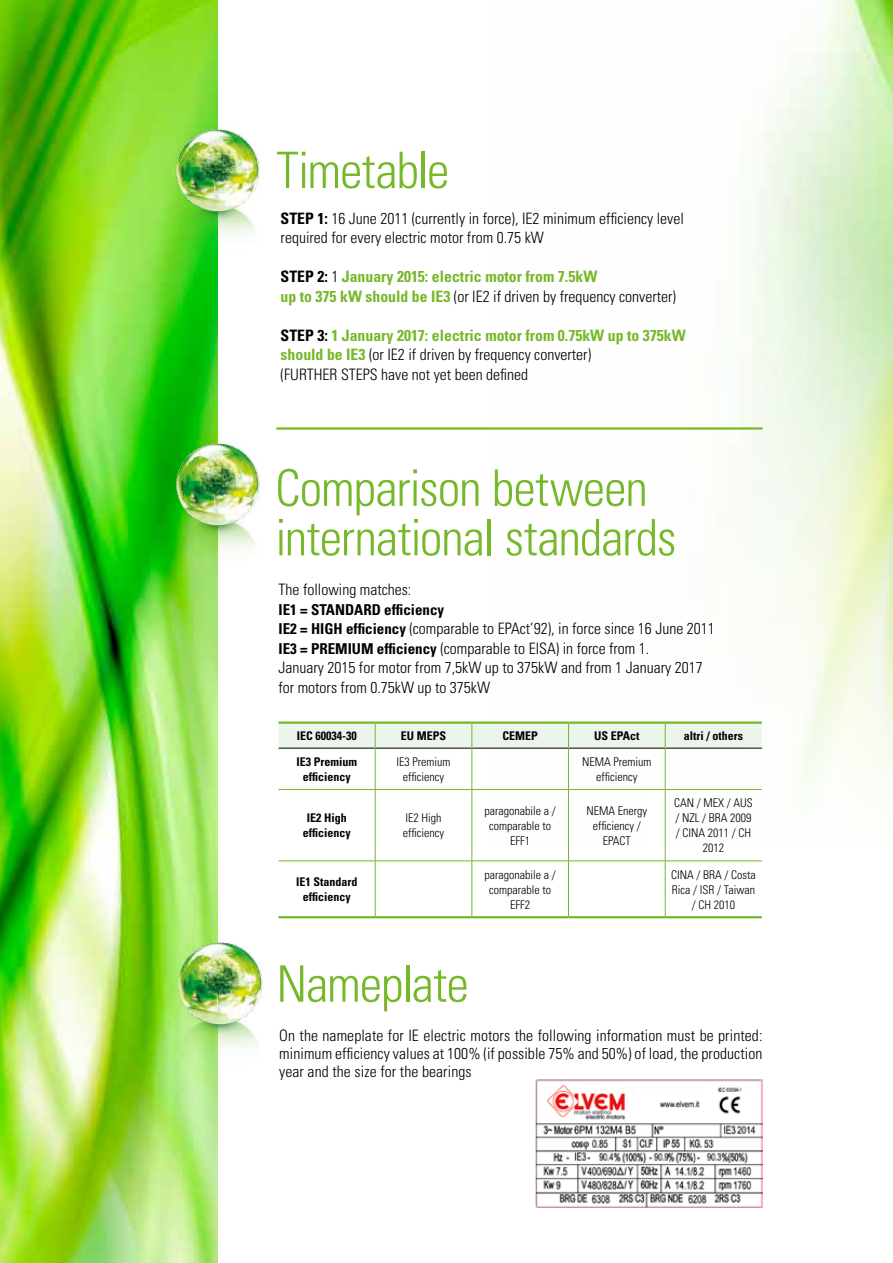
<style>
.page{position:relative;width:893px;height:1263px;background:#fff}
.page>*{position:absolute;margin:0;border:0;box-sizing:border-box;transform-origin:0 0}
.t1{font:300 condensed 50.4px/49.5px "Univers";letter-spacing:-.02em;color:#76b82a}
.t2{font:300 condensed 15.75px/19.5px "Univers";color:#000}
.t3{font:700 condensed 15.75px/19.5px "Univers";color:#76b82a}
.t4{font:700 condensed 15px "Univers";color:#000}
.t5{font:300 condensed 12px/15px "Univers";color:#000;text-align:center}
.t6{font:700 condensed 12px/15px "Univers";color:#000;text-align:center}
.s1{font-weight:700}
.s2{color:#000}
.s3{font-weight:300;color:#000}
.s4{font-weight:700;color:#76b82a}
.s5{font-weight:700;font-size:15px}
</style>
<div class="page">
<img style="left:0;top:0;width:217px;height:1263px">
<img style="left:569px;top:0;width:324px;height:844px">
<img style="left:168px;top:115px;width:92px;height:148px">
<img style="left:168px;top:429px;width:92px;height:149px">
<img style="left:171px;top:929px;width:92px;height:148px">
<hr style="left:279px;top:748px;width:96px;height:1px;background:#000">
<hr style="left:375px;top:748px;width:97px;height:1px;background:#000">
<hr style="left:472px;top:748px;width:96px;height:1px;background:#000">
<hr style="left:569px;top:748px;width:96px;height:1px;background:#000">
<hr style="left:665px;top:748px;width:97px;height:1px;background:#000">
<hr style="left:279px;top:789px;width:96px;height:1px;background:#76b82a">
<hr style="left:375px;top:789px;width:97px;height:1px;background:#76b82a">
<hr style="left:472px;top:789px;width:96px;height:1px;background:#76b82a">
<hr style="left:568px;top:789px;width:97px;height:1px;background:#76b82a">
<hr style="left:665px;top:789px;width:97px;height:1px;background:#76b82a">
<hr style="left:279px;top:861px;width:96px;height:1px;background:#76b82a">
<hr style="left:375px;top:861px;width:97px;height:1px;background:#76b82a">
<hr style="left:472px;top:861px;width:96px;height:1px;background:#76b82a">
<hr style="left:568px;top:861px;width:97px;height:1px;background:#76b82a">
<hr style="left:665px;top:861px;width:97px;height:1px;background:#76b82a">
<hr style="left:375px;top:748px;width:1px;height:41px;background:#76b82a">
<hr style="left:472px;top:748px;width:1px;height:41px;background:#76b82a">
<hr style="left:568px;top:748px;width:1px;height:41px;background:#76b82a">
<hr style="left:665px;top:748px;width:1px;height:41px;background:#76b82a">
<hr style="left:375px;top:790px;width:1px;height:71px;background:#76b82a">
<hr style="left:472px;top:790px;width:1px;height:71px;background:#76b82a">
<hr style="left:568px;top:790px;width:1px;height:71px;background:#76b82a">
<hr style="left:665px;top:790px;width:1px;height:71px;background:#76b82a">
<hr style="left:375px;top:861px;width:1px;height:55px;background:#76b82a">
<hr style="left:472px;top:861px;width:1px;height:55px;background:#76b82a">
<hr style="left:568px;top:861px;width:1px;height:55px;background:#76b82a">
<hr style="left:665px;top:861px;width:1px;height:55px;background:#76b82a">
<hr style="left:279px;top:721px;width:96px;height:3px;background:#76b82a">
<hr style="left:375px;top:721px;width:97px;height:3px;background:#76b82a">
<hr style="left:472px;top:721px;width:96px;height:3px;background:#76b82a">
<hr style="left:568px;top:721px;width:97px;height:3px;background:#76b82a">
<hr style="left:665px;top:721px;width:97px;height:3px;background:#76b82a">
<svg style="left:279px;top:723px;width:483px;height:25px;background:#e3efe1"></svg>
<hr style="left:279px;top:916px;width:96px;height:2px;background:#76b82a">
<hr style="left:375px;top:916px;width:97px;height:2px;background:#76b82a">
<hr style="left:472px;top:916px;width:96px;height:2px;background:#76b82a">
<hr style="left:568px;top:916px;width:97px;height:2px;background:#76b82a">
<hr style="left:665px;top:916px;width:97px;height:2px;background:#76b82a">
<img style="left:535px;top:1079px;width:228px;height:129px">
<hr style="left:276px;top:427px;width:487px;height:3px;background:#76b82a">
<h1 class="t1" style="left:276px;top:145px;width:174px">Timetable</h1>
<p class="t2" style="left:281px;top:208px;width:405px"><span class="s1">STEP 1:</span> 16 June 2011 (currently in force), IE2 minimum efficiency level required for every electric motor from 0.75 kW</p>
<p class="t3" style="left:281px;top:267px;width:397px"><span class="s2">STEP 2:</span> <span class="s3">1</span> January 2015: electric motor from 7.5kW<br>up to 375 kW should be IE3 <span class="s3">(or IE2 if driven by frequency converter)</span></p>
<p class="t2" style="left:281px;top:325px;width:406px"><span class="s1">STEP 3:</span> <span class="s4">1 January 2017: electric motor from 0.75kW up to 375kW should be IE3</span> (or IE2 if driven by frequency converter)<br>(FURTHER STEPS have not yet been defined</p>
<h1 class="t1" style="left:275px;top:463px;width:403px">Comparison between international standards</h1>
<p class="t2" style="left:279px;top:579px;width:134px">The following matches:</p>
<p class="t4" style="left:279px;top:600px;width:167px">IE1 = STANDARD efficiency</p>
<p class="t2" style="left:279px;top:618px;width:438px"><span class="s5">IE2 = HIGH efficiency</span> (comparable to EPAct’92), in force since 16 June 2011<br><span class="s5">IE3 = PREMIUM efficiency</span> (comparable to EISA) in force from 1.<br>January 2015 for motor from 7,5kW up to 375kW and from 1 January 2017 for motors from 0.75kW up to 375kW</p>
<p class="t6" style="left:297px;top:728px;width:61px">IEC 60034-30</p>
<p class="t6" style="left:401px;top:728px;width:47px">EU MEPS</p>
<p class="t6" style="left:502px;top:728px;width:37px">CEMEP</p>
<p class="t6" style="left:594px;top:728px;width:47px">US EPAct</p>
<p class="t6" style="left:684px;top:728px;width:61px">altri / others</p>
<p class="t6" style="left:297px;top:754px;width:62px">IE3 Premium efficiency</p>
<p class="t5" style="left:397px;top:754px;width:55px">IE3 Premium efficiency</p>
<p class="t5" style="left:582px;top:754px;width:71px">NEMA Premium efficiency</p>
<p class="t6" style="left:303px;top:810px;width:49px">IE2 High efficiency</p>
<p class="t5" style="left:403px;top:810px;width:43px;text-align:left">IE2 High efficiency</p>
<p class="t5" style="left:485px;top:803px;width:73px">paragonabile a / comparable to<br>EFF1</p>
<p class="t5" style="left:586px;top:803px;width:62px">NEMA Energy efficiency /<br>EPACT</p>
<p class="t5" style="left:674px;top:795px;width:80px">CAN / MEX / AUS / NZL / BRA 2009 / CINA 2011 / CH<br>2012</p>
<p class="t6" style="left:296px;top:874px;width:63px">IE1 Standard efficiency</p>
<p class="t5" style="left:485px;top:867px;width:73px">paragonabile a / comparable to<br>EFF2</p>
<p class="t5" style="left:671px;top:867px;width:86px">CINA / BRA / Costa<br>Rica / ISR / Taiwan / CH 2010</p>
<h1 class="t1" style="left:276px;top:958px;width:194px">Nameplate</h1>
<p class="t2" style="left:279px;top:1026px;width:485px;line-height:18px;text-align:justify">On the nameplate for IE electric motors the following information must be printed: minimum efficiency values at 100% (if possible 75% and 50%) of load, the production year and the size for the bearings</p>
</div>
